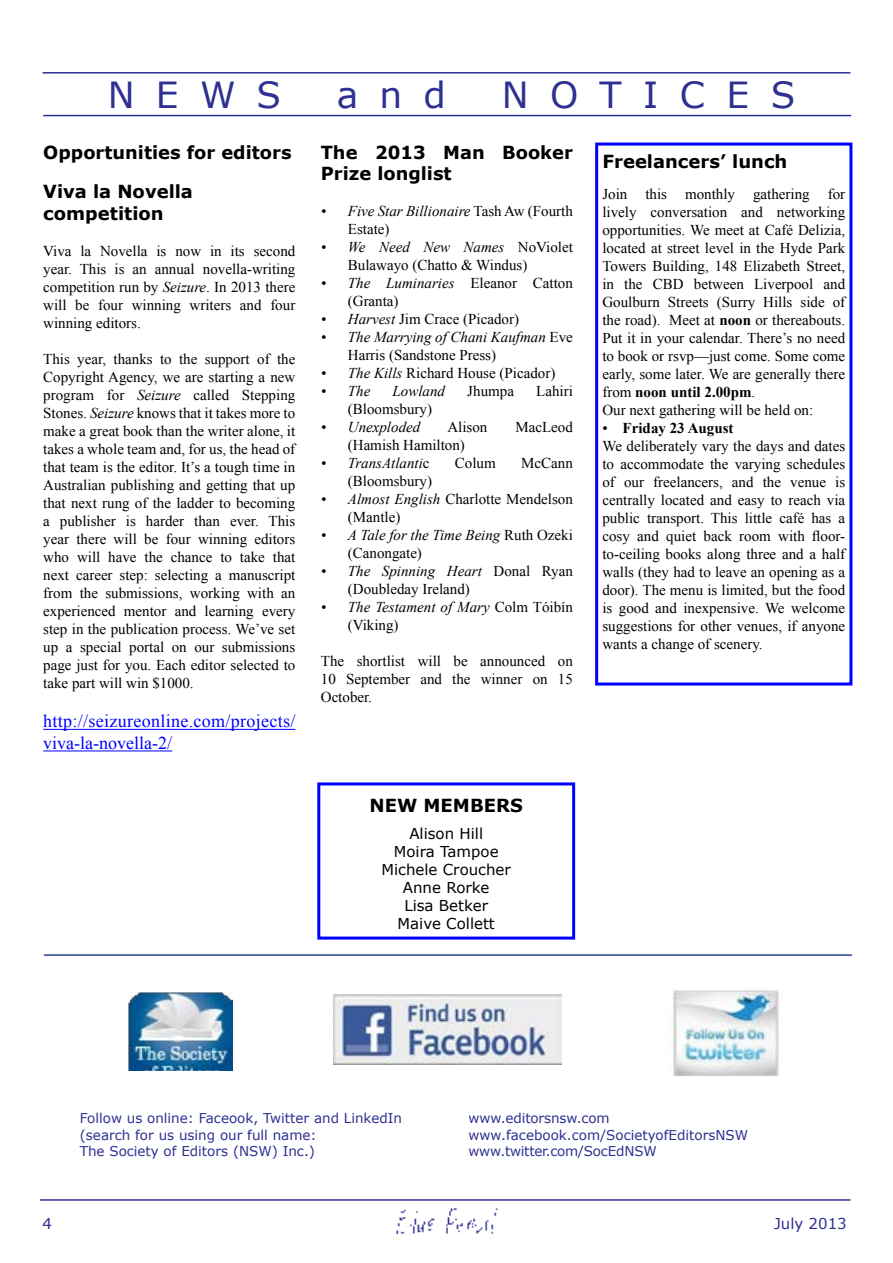
<style>
.page{position:relative;width:893px;height:1263px;background:#fff}
.page>*{position:absolute;margin:0;border:0;box-sizing:border-box;transform-origin:0 0}
.t1{font:36px "Verdana";letter-spacing:.6em;color:#2e3092}
.body{font:18px/21.6px "Times New Roman";letter-spacing:.02em;color:#00f}
.head-12{font:700 18px/21.6px "Verdana";color:#000}
.body-2{font:700 18px/21.6px "Verdana";color:#000}
.body-1{font:700 18px "Verdana";color:#000}
.body-3{font:15px/18px "Times New Roman";color:#000}
.head-12-2{font:15px/18px "Times New Roman";color:#000;text-align:justify}
.t2{font:italic 15px/18px "Times New Roman";color:#000}
.body-4{font:15px "Verdana";color:#000}
.head-12-3{font:700 15px "Times New Roman";color:#000}
.t3{font:15px "Verdana";color:#2e3092}
.pull_quote{font:13.5px/16.2px "Verdana";color:#2e3092}
.pull_quote-2{font:13.5px "Verdana";letter-spacing:-.02em;color:#2e3092}
.s1{font-style:italic}
.s2{font-style:normal}
.s3{font-weight:700}
.s4{font-weight:400}
</style>
<div class="page">
<img style="left:396px;top:1208px;width:102px;height:25px">
<hr style="left:40px;top:1199px;width:810px;height:2px;background:#2e3092">
<hr style="left:43px;top:729px;width:252px;height:1px;background:#00f">
<hr style="left:43px;top:750px;width:129px;height:1px;background:#00f">
<hr style="left:43px;top:115px;width:808px;height:1px;background:#2e3092">
<hr style="left:43px;top:72px;width:807px;height:2px;background:#2e3092">
<img style="left:333px;top:994px;width:229px;height:70px">
<img style="left:668px;top:988px;width:111px;height:88px">
<hr style="left:44px;top:954px;width:808px;height:2px;background:#25408f">
<img style="left:128px;top:992px;width:105px;height:78px">
<div style="left:595px;top:143px;width:257px;height:542px;border:3px solid #00f"></div>
<div style="left:317px;top:782px;width:258px;height:157px;border:3px solid #00f"></div>
<p class="t1" style="left:108px;top:70px;width:175px">NEWS</p>
<p class="t1" style="left:337px;top:70px;width:111px">and</p>
<p class="t1" style="left:502px;top:70px;width:295px">NOTICES</p>
<p class="body-1" style="left:43px;top:139px;width:250px">Opportunities for editors</p>
<p class="head-12" style="left:43px;top:180px;width:151px">Viva la Novella competition</p>
<p class="body-3" style="left:43px;top:241px;width:254px;text-align:justify">Viva la Novella is now in its second year. This is an annual novella-writing competition run by <span class="s1">Seizure</span>. In 2013 there will be four winning writers and four winning editors.</p>
<p class="body-3" style="left:43px;top:349px;width:254px;text-align:justify">This year, thanks to the support of the Copyright Agency, we are starting a new program for <span class="s1">Seizure</span> called Stepping Stones. <span class="s1">Seizure</span> knows that it takes more to make a great book than the writer alone, it takes a whole team and, for us, the head of that team is the editor. It’s a tough time in Australian publishing and getting that up that next rung of the ladder to becoming a publisher is harder than ever. This year there will be four winning editors who will have the chance to take that next career step: selecting a manuscript from the submissions, working with an experienced mentor and learning every step in the publication process. We’ve set up a special portal on our submissions page just for you. Each editor selected to take part will win $1000.</p>
<p class="body" style="left:43px;top:710px;width:254px">http://seizureonline.com/projects/ viva-la-novella-2/</p>
<p class="body-2" style="left:321px;top:141px;width:254px">The 2013 Man Booker<br>Prize longlist</p>
<p class="t2" style="left:348px;top:202px;width:227px;text-indent:-27px">• Five Star Billionaire <span class="s2">Tash Aw (Fourth<br>Estate)</span></p>
<p class="body-3" style="left:348px;top:238px;width:227px;text-indent:-27px"><span class="s1">• We Need New Names</span> NoViolet<br>Bulawayo (Chatto &amp; Windus)</p>
<p class="body-3" style="left:348px;top:274px;width:227px;text-indent:-27px"><span class="s1">• The Luminaries</span> Eleanor Catton (Granta)</p>
<p class="body-3" style="left:321px;top:310px;width:200px"><span class="s1">• Harvest</span> Jim Crace (Picador)</p>
<p class="t2" style="left:348px;top:328px;width:227px;text-indent:-27px">• The Marrying of Chani Kaufman <span class="s2">Eve<br>Harris (Sandstone Press)</span></p>
<p class="body-3" style="left:321px;top:364px;width:236px"><span class="s1">• The Kills</span> Richard House (Picador)</p>
<p class="t2" style="left:321px;top:382px;width:51px">• The</p>
<p class="t2" style="left:393px;top:382px;width:54px">Lowland</p>
<p class="body-3" style="left:467px;top:382px;width:48px">Jhumpa</p>
<p class="body-3" style="left:536px;top:382px;width:38px">Lahiri</p>
<p class="body-3" style="left:348px;top:400px;width:86px">(Bloomsbury)</p>
<p class="t2" style="left:321px;top:418px;width:101px">• Unexploded</p>
<p class="body-3" style="left:447px;top:418px;width:42px">Alison</p>
<p class="body-3" style="left:515px;top:418px;width:59px">MacLeod</p>
<p class="body-3" style="left:348px;top:436px;width:119px">(Hamish Hamilton)</p>
<p class="t2" style="left:321px;top:454px;width:110px">• TransAtlanti<span class="s2">c</span></p>
<p class="body-3" style="left:455px;top:454px;width:42px">Colum</p>
<p class="body-3" style="left:521px;top:454px;width:53px">McCann</p>
<p class="body-3" style="left:348px;top:472px;width:86px">(Bloomsbury)</p>
<p class="body-3" style="left:348px;top:490px;width:227px;text-indent:-27px"><span class="s1">• Almost English</span> Charlotte Mendelson (Mantle)</p>
<p class="t2" style="left:348px;top:526px;width:227px;text-indent:-27px">• A Tale for the Time Being <span class="s2">Ruth Ozeki (Canongate)</span></p>
<p class="body-3" style="left:348px;top:562px;width:227px;text-indent:-27px"><span class="s1">• The Spinning Heart</span> Donal Ryan (Doubleday Ireland)</p>
<p class="t2" style="left:348px;top:598px;width:227px;text-indent:-27px">• The Testament of Mary <span class="s2">Colm Tóibín (Viking)</span></p>
<p class="body-3" style="left:321px;top:652px;width:254px;text-align:justify">The shortlist will be announced on 10 September and the winner on 15<br>October.</p>
<p class="body-2" style="left:370px;top:794px;width:155px">NEW MEMBERS</p>
<p class="body-4" style="left:409px;top:823px;width:75px">Alison Hill</p>
<p class="body-4" style="left:394px;top:841px;width:106px">Moira Tampoe</p>
<p class="body-4" style="left:381px;top:859px;width:131px">Michele Croucher</p>
<p class="body-4" style="left:403px;top:877px;width:88px">Anne Rorke</p>
<p class="body-4" style="left:404px;top:895px;width:85px">Lisa Betker</p>
<p class="body-4" style="left:398px;top:913px;width:99px">Maive Collett</p>
<p class="head-12" style="left:602px;top:151px;width:187px">Freelancers’ lunch</p>
<p class="head-12-2" style="left:602px;top:185px;width:244px">Join this monthly gathering for lively conversation and networking opportunities. We meet at Café Delizia, located at street level in the Hyde Park Towers Building, 148 Elizabeth Street, in the CBD between Liverpool and Goulburn Streets (Surry Hills side of the road). Meet at <span class="s3">noon</span> or thereabouts.<br>Put it in your calendar. There’s no need to book or rsvp—just come. Some come early, some later. We are generally there from <span class="s3">noon until 2.00pm</span>.</p>
<p class="head-12-2" style="left:602px;top:401px;width:212px">Our next gathering will be held on:</p>
<p class="head-12-3" style="left:602px;top:417px;width:133px"><span class="s4">•</span> Friday 23 August</p>
<p class="head-12-2" style="left:602px;top:437px;width:244px">We deliberately vary the days and dates to accommodate the varying schedules of our freelancers, and the venue is centrally located and easy to reach via public transport. This little café has a cosy and quiet back room with floor&shy;to-ceiling books along three and a half walls (they had to leave an opening as a door). The menu is limited, but the food is good and inexpensive. We welcome suggestions for other venues, if anyone wants a change of scenery.</p>
<p class="pull_quote" style="left:80px;top:1110px;width:324px">Follow us online: Faceook, Twitter and LinkedIn (search for us using our full name:<br>The Society of Editors (NSW) Inc.)</p>
<p class="pull_quote" style="left:468px;top:1110px;width:143px">www.editorsnsw.com</p>
<p class="pull_quote" style="left:468px;top:1126px;width:281px">www.facebook.com/SocietyofEditorsNSW</p>
<p class="pull_quote-2" style="left:468px;top:1141px;width:190px">www.twitter.com/SocEdNSW</p>
<p class="t3" style="left:43px;top:1213px;width:11px">4</p>
<p class="t3" style="left:774px;top:1213px;width:74px">July 2013</p>
</div>
